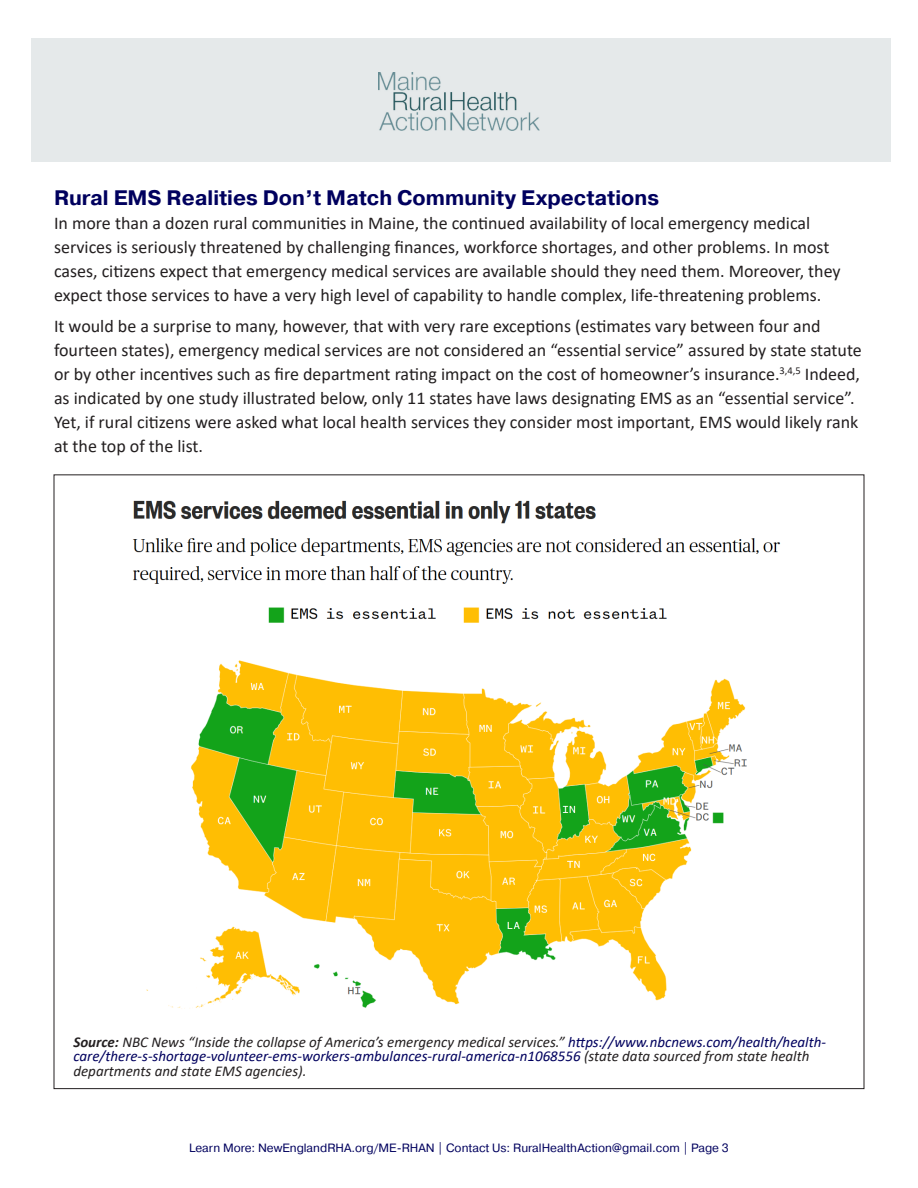
<style>
.page{position:relative;width:918px;height:1188px;background:#fff}
.page>*{position:absolute;margin:0;border:0;box-sizing:border-box;transform-origin:0 0}
.heading{font:700 21px "Pragmatica";color:#00005e}
.Body_Text{font:18px/24px "Calibri";color:#231f20}
.t1{font:italic 15px/14.7px "Calibri";color:#231f20}
.t2{font:12px "Pragmatica";color:#00005e}
.s1{font-weight:700}
.s2{color:#00005e}
</style>
<div class="page">
<div style="left:31px;top:39px;width:860px;height:123px;background:#e5e9ea"></div>
<img style="left:378px;top:72px;width:162px;height:58px">
<img style="left:132px;top:500px;width:649px;height:509px">
<p class="heading" style="left:54px;top:185px;width:607px">Rural EMS Realities Don’t Match Community Expectations</p>
<p class="Body_Text" style="left:54px;top:211px;width:788px">In more than a dozen rural communities in Maine, the continued availability of local emergency medical services is seriously threatened by challenging finances, workforce shortages, and other problems. In most cases, citizens expect that emergency medical services are available should they need them. Moreover, they expect those services to have a very high level of capability to handle complex, life-threatening problems.</p>
<p class="Body_Text" style="left:54px;top:314px;width:809px">It would be a surprise to many, however, that with very rare exceptions (estimates vary between four and fourteen states), emergency medical services are not considered an “essential service” assured by state statute or by other incentives such as fire department rating impact on the cost of homeowner’s insurance.<sup>3,4,5</sup> Indeed, as indicated by one study illustrated below, only 11 states have laws designating EMS as an “essential service”.<br>Yet, if rural citizens were asked what local health services they consider most important, EMS would likely rank at the top of the list.</p>
<p class="t1" style="left:73px;top:1034px;width:754px"><span class="s1">Source:</span> NBC News “Inside the collapse of America’s emergency medical services.” <span class="s2">https://www.nbcnews.com/health/health&shy;care/there-s-shortage-volunteer-ems-workers-ambulances-rural-america-n1068556</span> (state data sourced from state health departments and state EMS agencies).</p>
<p class="t2" style="left:189px;top:1141px;width:541px">Learn More: NewEnglandRHA.org/ME-RHAN | Contact Us: RuralHealthAction@gmail.com | Page 3</p>
</div>
